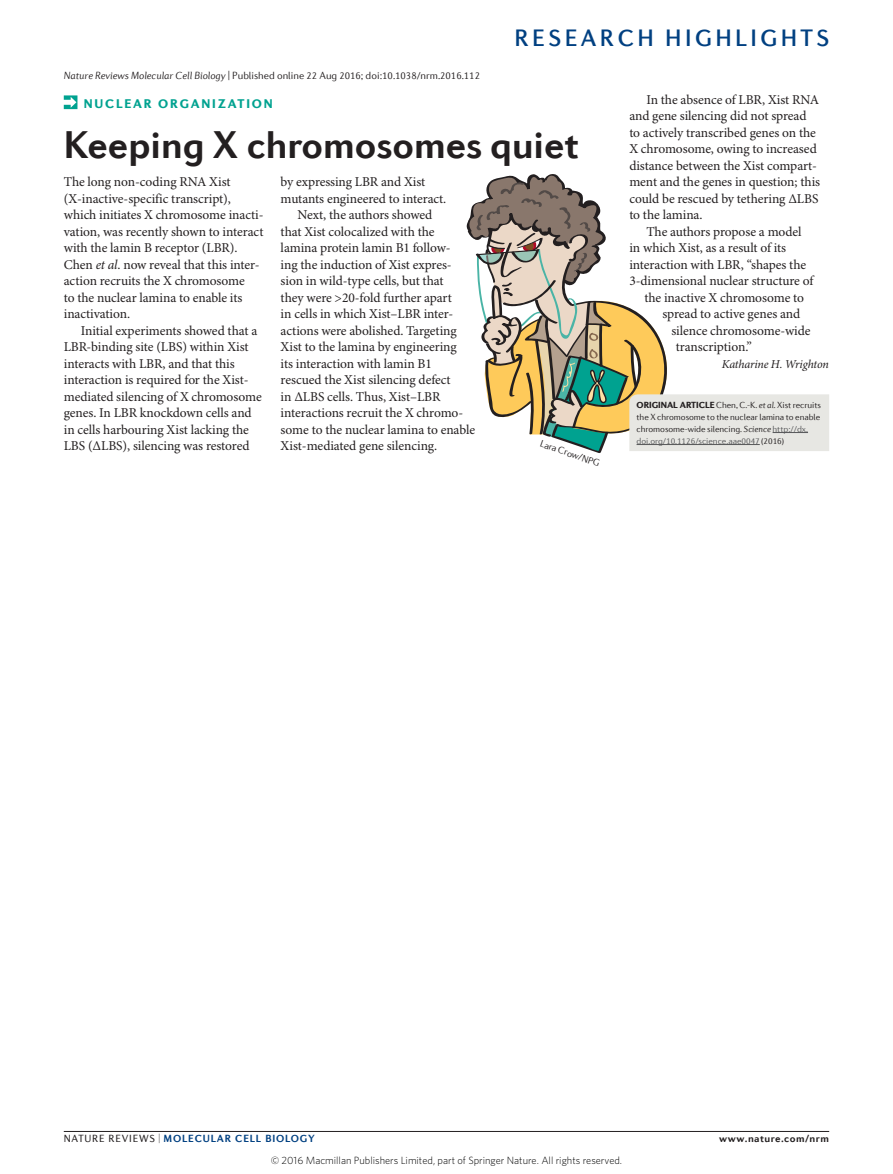
<style>
.page{position:relative;width:893px;height:1174px;background:#fff}
.page>*{position:absolute;margin:0;border:0;box-sizing:border-box;transform-origin:0 0}
.Title{font:700 39px "Diverda Sans Com";color:#231f20}
.t1{font:500 24px "Diverda Sans Com";letter-spacing:.14em;color:#014081}
.Body_text{font:13.5px/16.5px "Minion Pro";letter-spacing:-.005em;color:#231f20}
.Body_first{font:13.5px/16.5px "Minion Pro";letter-spacing:-.005em;color:#231f20}
.Strapline{font:900 12.75px "Diverda Sans Com";letter-spacing:.14em;color:#00a290}
.Author{font:italic 12px "Minion Pro";letter-spacing:-.015em;color:#231f20}
.t2{font:300 10.5px "Diverda Sans Com";color:#231f20}
.t3{font:300 10.5px "Whitney";color:#000}
.t4{font:700 10.5px "Diverda Sans Com";letter-spacing:.075em;color:#014081}
.t5{font:700 10.5px "Diverda Sans Com";letter-spacing:.045em;color:#231f20}
.Credit_line{font:300 9.75px "Diverda Sans Com";color:#231f20}
.Info_box_text{font:300 9px/12px "Diverda Sans Com";letter-spacing:-.005em;color:#231f20}
.s1{font-family:"Diverda Sans Com Light Italic 2";font-weight:400}
.s2{font-style:italic}
.s3{font-weight:900}
.s4{color:#57585a}
.s5{font-weight:400;color:#231f20}
</style>
<div class="page">
<hr style="left:64px;top:1131px;width:765px;height:1px;background:#231f20">
<svg style="left:466px;top:174px;width:363px;height:279px"></svg>
<hr style="left:773px;top:432px;width:35px;height:1px;background:#57585a">
<hr style="left:637px;top:444px;width:123px;height:1px;background:#57585a">
<svg style="left:64px;top:95px;width:13px;height:14px"></svg>
<p class="t2" style="left:64px;top:69px;width:418px"><span class="s1">Nature Reviews Molecular Cell Biology</span> | Published online 22 Aug 2016; doi:10.1038/nrm.2016.112</p>
<h2 class="t1" style="left:514px;top:24px;width:316px">RESEARCH HIGHLIGHTS</h2>
<p class="Strapline" style="left:84px;top:96px;width:190px">NUCLEAR ORGANIZATION</p>
<p class="Title" style="left:64px;top:122px;width:517px">Keeping X chromosomes quiet</p>
<p class="Body_first" style="left:64px;top:174px;width:201px">The long non-coding RNA Xist (X-inactive-specific transcript), which initiates X chromosome inacti&shy;vation, was recently shown to interact with the lamin B receptor (LBR).<br>Chen <span class="s2">et al</span>. now reveal that this inter&shy;action recruits the X chromosome<br>to the nuclear lamina to enable its inactivation.</p>
<p class="Body_text" style="left:64px;top:323px;width:199px;text-indent:17px">Initial experiments showed that a LBR-binding site (LBS) within Xist interacts with LBR, and that this interaction is required for the Xist&shy;mediated silencing of X chromosome genes. In LBR knockdown cells and in cells harbouring Xist lacking the LBS (ΔLBS), silencing was restored</p>
<p class="Body_text" style="left:281px;top:174px;width:167px">by expressing LBR and Xist mutants engineered to interact.</p>
<p class="Body_text" style="left:281px;top:207px;width:196px;text-indent:17px">Next, the authors showed<br>that Xist colocalized with the<br>lamina protein lamin B1 follow-<br>ing the induction of Xist expres&shy;sion in wild-type cells, but that<br>they were &gt;20-fold further apart<br>in cells in which Xist–LBR inter&shy;actions were abolished. Targeting<br>Xist to the lamina by engineering<br>its interaction with lamin B1 rescued the Xist silencing defect<br>in ΔLBS cells. Thus, Xist–LBR interactions recruit the X chromo&shy;some to the nuclear lamina to enable<br>Xist‑mediated gene silencing.</p>
<p class="Credit_line" style="left:542px;top:438px;width:64px;rotate:19deg">Lara Crow/NPG</p>
<p class="Body_text" style="left:629px;top:92px;width:192px;text-indent:17px">In the absence of LBR, Xist RNA and gene silencing did not spread to actively transcribed genes on the<br>X chromosome, owing to increased distance between the Xist compart&shy;ment and the genes in question; this could be rescued by tethering ΔLBS to the lamina.</p>
<p class="Body_text" style="left:646px;top:224px;width:157px">The authors propose a model</p>
<p class="Body_text" style="left:629px;top:240px;width:158px">in which Xist, as a result of its</p>
<p class="Body_text" style="left:629px;top:257px;width:178px">interaction with LBR, “shapes the</p>
<p class="Body_text" style="left:629px;top:273px;width:186px">3‑dimensional nuclear structure of</p>
<p class="Body_text" style="left:644px;top:290px;width:161px">the inactive X chromosome to</p>
<p class="Body_text" style="left:662px;top:306px;width:139px">spread to active genes and</p>
<p class="Body_text" style="left:671px;top:323px;width:141px">silence chromosome-wide</p>
<p class="Body_text" style="left:676px;top:339px;width:78px">transcription.”</p>
<p class="Author" style="left:722px;top:357px;width:108px">Katharine H. Wrighton</p>
<p class="Info_box_text" style="left:637px;top:399px;width:186px"><span class="s3">ORIGINAL ARTICLE</span> Chen, C.-K. <span class="s2">et al.</span> Xist recruits the X chromosome to the nuclear lamina to enable chromosome-wide silencing. <span class="s1">Science</span> <span class="s4">http://dx. doi.org/10.1126/science.aae0047</span> (2016)</p>
<p class="t4" style="left:64px;top:1132px;width:252px"><span class="s5">NATURE REVIEWS |</span> MOLECULAR CELL BIOLOGY</p>
<p class="t5" style="left:719px;top:1132px;width:111px">www.nature.com/nrm</p>
<p class="t3" style="left:271px;top:1153px;width:353px">© 2016 Macmillan Publishers Limited, part of Springer Nature. All rights reserved.</p>
</div>
